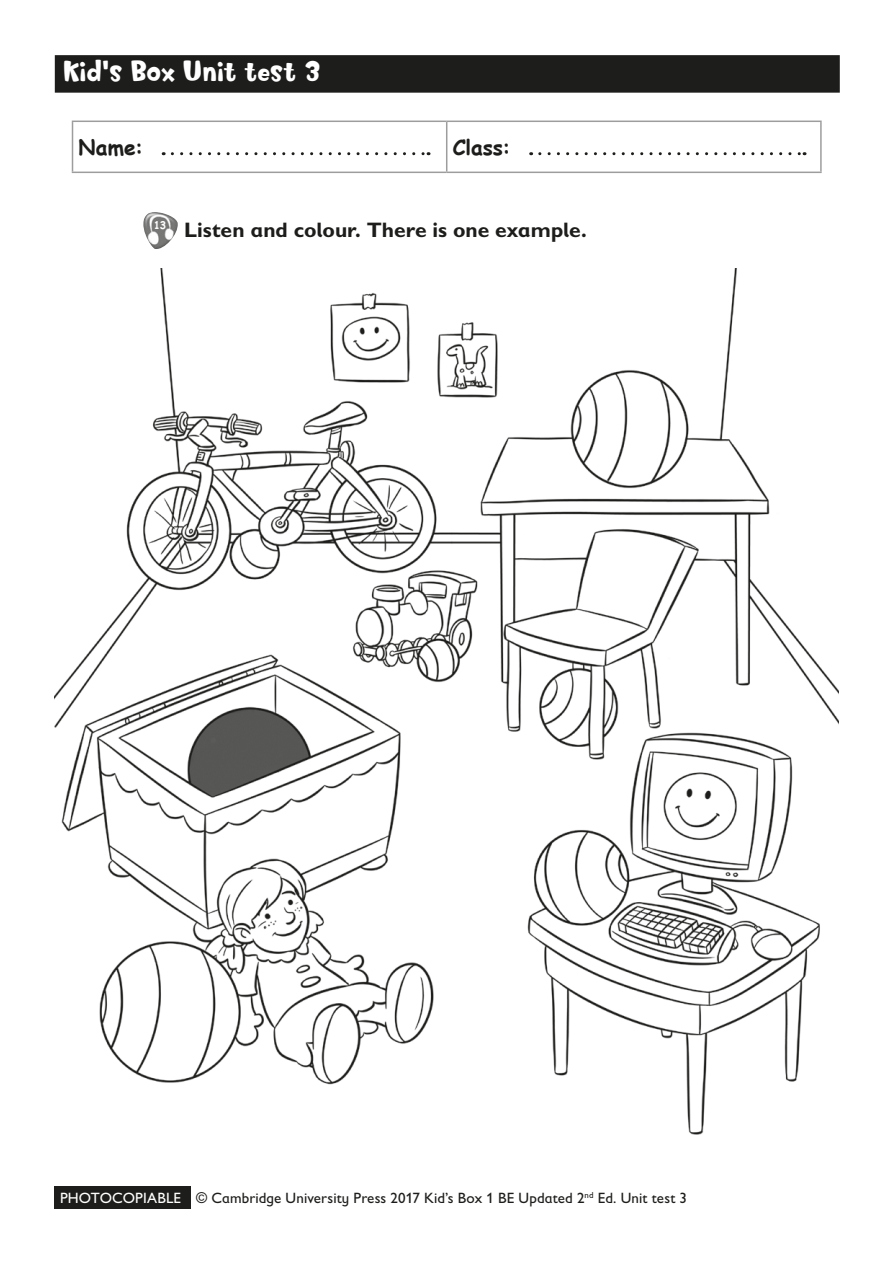
<style>
.page{position:relative;width:893px;height:1263px;background:#fff}
.page>*{position:absolute;margin:0;border:0;box-sizing:border-box;transform-origin:0 0}
.t1{font:27px "Softie";letter-spacing:-.005em;color:#fff}
.t2{font:700 21px "Gill Sans Infant Std";color:#1d1d1b}
.t3{font:700 21px "Comic Sans MS";color:#1d1d1b}
.t4{font:15px "Gill Sans Infant Std";letter-spacing:.01em;color:#1d1d1b}
.t5{font:700 10.5px "Comic Sans MS";color:#fff}
.s1{color:#fff}
</style>
<div class="page">
<img style="left:143px;top:212px;width:35px;height:37px">
<img style="left:55px;top:269px;width:783px;height:866px">
<div style="left:55px;top:55px;width:785px;height:38px;background:#1d1d1b"></div>
<div style="left:54px;top:1187px;width:136px;height:22px;background:#1d1d1b"></div>
<hr style="left:72px;top:121px;width:375px;height:1px;background:#9d9d9d">
<hr style="left:72px;top:122px;width:1px;height:50px;background:#9d9d9d">
<hr style="left:447px;top:121px;width:375px;height:1px;background:#9d9d9d">
<hr style="left:446px;top:122px;width:1px;height:50px;background:#9d9d9d">
<hr style="left:820px;top:122px;width:2px;height:50px;background:#9d9d9d">
<hr style="left:72px;top:172px;width:375px;height:1px;background:#9d9d9d">
<hr style="left:447px;top:172px;width:375px;height:1px;background:#9d9d9d">
<svg style="left:172px;top:152px;width:257px;height:3px"></svg>
<svg style="left:540px;top:152px;width:265px;height:3px"></svg>
<h1 class="t1" style="left:63px;top:54px;width:259px">Kid's Box Unit test 3</h1>
<h2 class="t3" style="left:79px;top:132px;width:66px">Name:</h2>
<h2 class="t3" style="left:453px;top:132px;width:60px">Class:</h2>
<p class="t5" style="left:154px;top:218px;width:14px">13</p>
<h2 class="t2" style="left:184px;top:218px;width:404px">Listen and colour. There is one example.</h2>
<p class="t4" style="left:60px;top:1189px;width:628px"><span class="s1">PHOTOCOPIABLE</span> © Cambridge University Press 2017 Kid’s Box 1 BE Updated 2<sup>nd</sup> Ed. Unit test 3</p>
</div>
